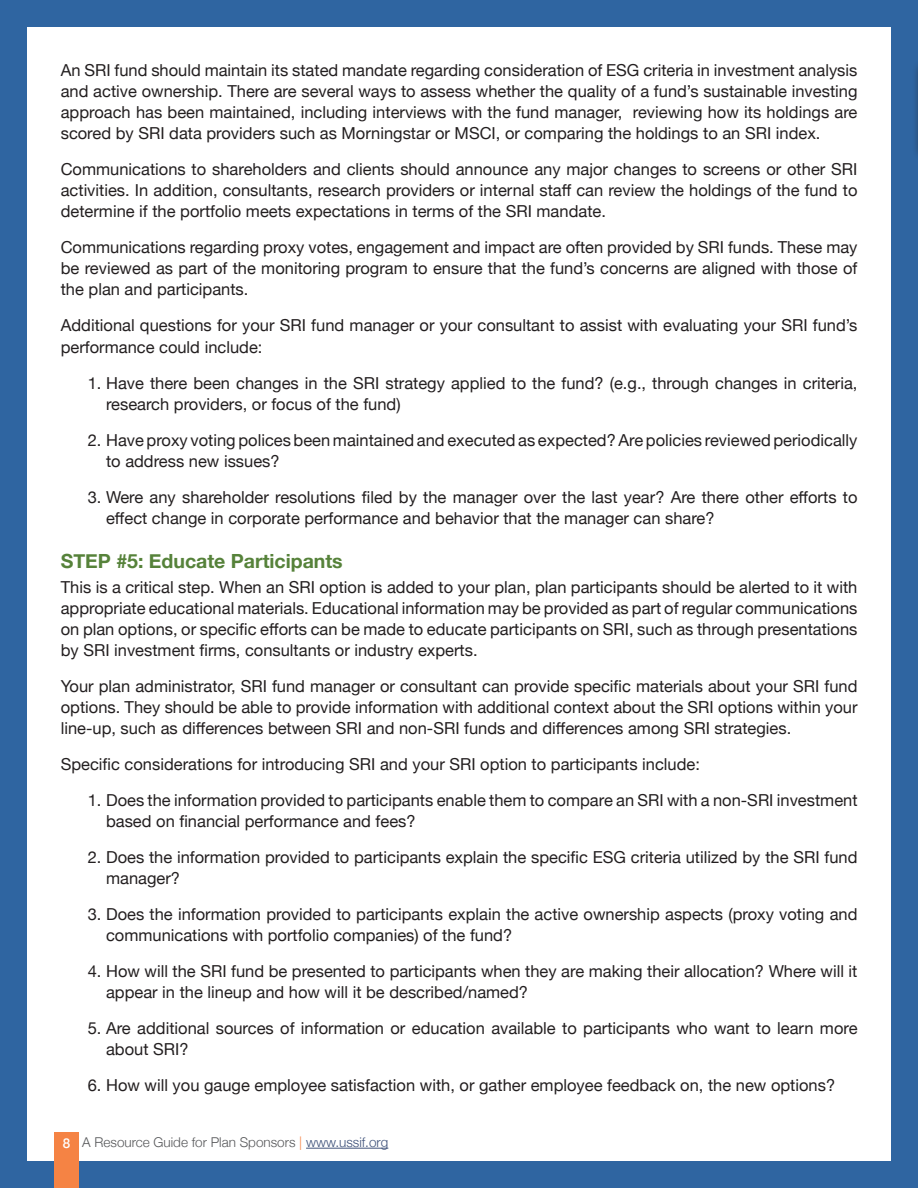
<style>
.page{position:relative;width:918px;height:1188px;background:#2f65a1}
.page>*{position:absolute;margin:0;border:0;box-sizing:border-box;transform-origin:0 0}
.t1{font:700 19.5px "Helvetica Neue";color:#56823a}
.t2{font:16.5px/21px "Helvetica Neue";color:#231f20}
.t3{font:300 13.5px "Helvetica Neue";color:#57585a}
.s1{font-weight:500;color:#fff}
.s2{color:#f58344}
.s3{color:#40537b}
</style>
<div class="page">
<div style="left:27px;top:27px;width:864px;height:1134px;background:#fff"></div>
<hr style="left:306px;top:1148px;width:82px;height:1px;background:#40537b">
<div style="left:55px;top:1132px;width:24px;height:56px;background:#f58344"></div>
<div style="left:912px;top:60px;width:6px;height:102px;background:#2e619a"></div>
<p class="t2" style="left:61px;top:60px;width:798px;text-align:justify">An SRI fund should maintain its stated mandate regarding consideration of ESG criteria in investment analysis and active ownership. There are several ways to assess whether the quality of a fund’s sustainable investing approach has been maintained, including interviews with the fund manager, reviewing how its holdings are scored by SRI data providers such as Morningstar or MSCI, or comparing the holdings to an SRI index.</p>
<p class="t2" style="left:61px;top:159px;width:798px;text-align:justify">Communications to shareholders and clients should announce any major changes to screens or other SRI activities. In addition, consultants, research providers or internal staff can review the holdings of the fund to determine if the portfolio meets expectations in terms of the SRI mandate.</p>
<p class="t2" style="left:61px;top:237px;width:798px;text-align:justify">Communications regarding proxy votes, engagement and impact are often provided by SRI funds. These may be reviewed as part of the monitoring program to ensure that the fund’s concerns are aligned with those of the plan and participants.</p>
<p class="t2" style="left:61px;top:315px;width:798px">Additional questions for your SRI fund manager or your consultant to assist with evaluating your SRI fund’s performance could include:</p>
<p class="t2" style="left:106px;top:372px;width:753px;text-indent:-18px">1. Have there been changes in the SRI strategy applied to the fund? (e.g., through changes in criteria, research providers, or focus of the fund)</p>
<p class="t2" style="left:106px;top:429px;width:753px;text-indent:-18px">2. Have proxy voting polices been maintained and executed as expected? Are policies reviewed periodically to address new issues?</p>
<p class="t2" style="left:106px;top:486px;width:753px;text-indent:-18px">3. Were any shareholder resolutions filed by the manager over the last year? Are there other efforts to effect change in corporate performance and behavior that the manager can share?</p>
<p class="t1" style="left:61px;top:549px;width:284px">STEP #5: Educate Participants</p>
<p class="t2" style="left:61px;top:577px;width:798px;text-align:justify">This is a critical step. When an SRI option is added to your plan, plan participants should be alerted to it with appropriate educational materials. Educational information may be provided as part of regular communications on plan options, or specific efforts can be made to educate participants on SRI, such as through presentations by SRI investment firms, consultants or industry experts.</p>
<p class="t2" style="left:61px;top:676px;width:798px;text-align:justify">Your plan administrator, SRI fund manager or consultant can provide specific materials about your SRI fund options. They should be able to provide information with additional context about the SRI options within your line-up, such as differences between SRI and non-SRI funds and differences among SRI strategies.</p>
<p class="t2" style="left:61px;top:754px;width:641px">Specific considerations for introducing SRI and your SRI option to participants include:</p>
<p class="t2" style="left:106px;top:790px;width:753px;text-indent:-18px">1. Does the information provided to participants enable them to compare an SRI with a non-SRI investment based on financial performance and fees?</p>
<p class="t2" style="left:106px;top:847px;width:753px;text-indent:-18px">2. Does the information provided to participants explain the specific ESG criteria utilized by the SRI fund manager?</p>
<p class="t2" style="left:106px;top:904px;width:753px;text-indent:-18px">3. Does the information provided to participants explain the active ownership aspects (proxy voting and communications with portfolio companies) of the fund?</p>
<p class="t2" style="left:106px;top:961px;width:753px;text-indent:-18px">4. How will the SRI fund be presented to participants when they are making their allocation? Where will it appear in the lineup and how will it be described/named?</p>
<p class="t2" style="left:106px;top:1018px;width:753px;text-indent:-18px">5. Are additional sources of information or education available to participants who want to learn more about SRI?</p>
<p class="t2" style="left:88px;top:1075px;width:749px">6. How will you gauge employee satisfaction with, or gather employee feedback on, the new options?</p>
<p class="t3" style="left:63px;top:1134px;width:327px"><span class="s1">8</span> A Resource Guide for Plan Sponsors <span class="s2">|</span> <span class="s3">www.ussif.org</span></p>
</div>
